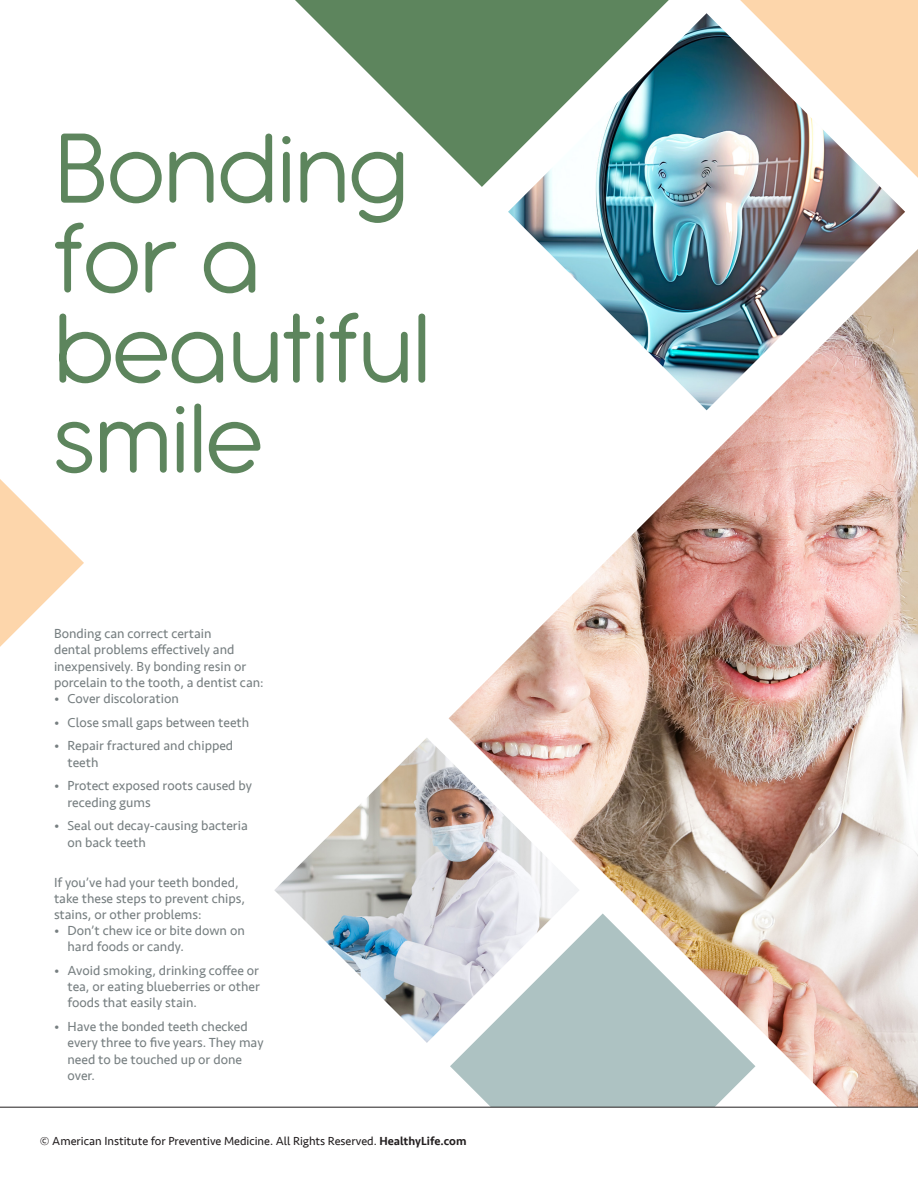
<style>
.page{position:relative;width:918px;height:1188px;background:#fff}
.page>*{position:absolute;margin:0;border:0;box-sizing:border-box;transform-origin:0 0}
.t1{font:108px/90px "Antipasto Pro";color:#5d855d}
.t2{font:13.5px/16.2px "Seravek";color:#777f81}
.t3{font:12px "Seravek";color:#231f20}
.s1{font-weight:500}
</style>
<div class="page">
<img style="left:449px;top:249px;width:469px;height:858px">
<svg style="left:295px;top:0;width:374px;height:187px;fill:#5d855d"></svg>
<div style="left:740px;top:0;width:178px;height:178px;background:#fdd6ab"></div>
<img style="left:508px;top:13px;width:397px;height:397px">
<img style="left:274px;top:737px;width:306px;height:306px">
<svg style="left:450px;top:914px;width:305px;height:193px;fill:#adc2c2"></svg>
<svg style="left:0;top:479px;width:84px;height:168px"></svg>
<hr style="left:0;top:1107px;width:918px;height:1px;background:#231f20">
<p class="t1" style="left:54px;top:128px;width:378px">Bonding for a beautiful smile</p>
<p class="t2" style="left:54px;top:625px;width:211px">Bonding can correct certain<br>dental problems effectively and inexpensively. By bonding resin or porcelain to the tooth, a dentist can:</p>
<p class="t2" style="left:54px;top:690px;width:126px">• Cover discoloration</p>
<p class="t2" style="left:54px;top:714px;width:197px">• Close small gaps between teeth</p>
<p class="t2" style="left:68px;top:738px;width:167px;text-indent:-14px">• Repair fractured and chipped teeth</p>
<p class="t2" style="left:68px;top:778px;width:186px;text-indent:-14px">• Protect exposed roots caused by receding gums</p>
<p class="t2" style="left:68px;top:818px;width:182px;text-indent:-14px">• Seal out decay-causing bacteria on back teeth</p>
<p class="t2" style="left:54px;top:874px;width:192px">If you’ve had your teeth bonded, take these steps to prevent chips, stains, or other problems:</p>
<p class="t2" style="left:68px;top:922px;width:179px;text-indent:-14px">• Don’t chew ice or bite down on hard foods or candy.</p>
<p class="t2" style="left:68px;top:962px;width:194px;text-align:justify;text-indent:-14px">• Avoid smoking, drinking coffee or tea, or eating blueberries or other foods that easily stain.</p>
<p class="t2" style="left:68px;top:1019px;width:198px;text-indent:-14px">• Have the bonded teeth checked every three to five years. They may need to be touched up or done over.</p>
<p class="t3" style="left:40px;top:1132px;width:428px">© American Institute for Preventive Medicine. All Rights Reserved. <span class="s1">HealthyLife.com</span></p>
</div>
